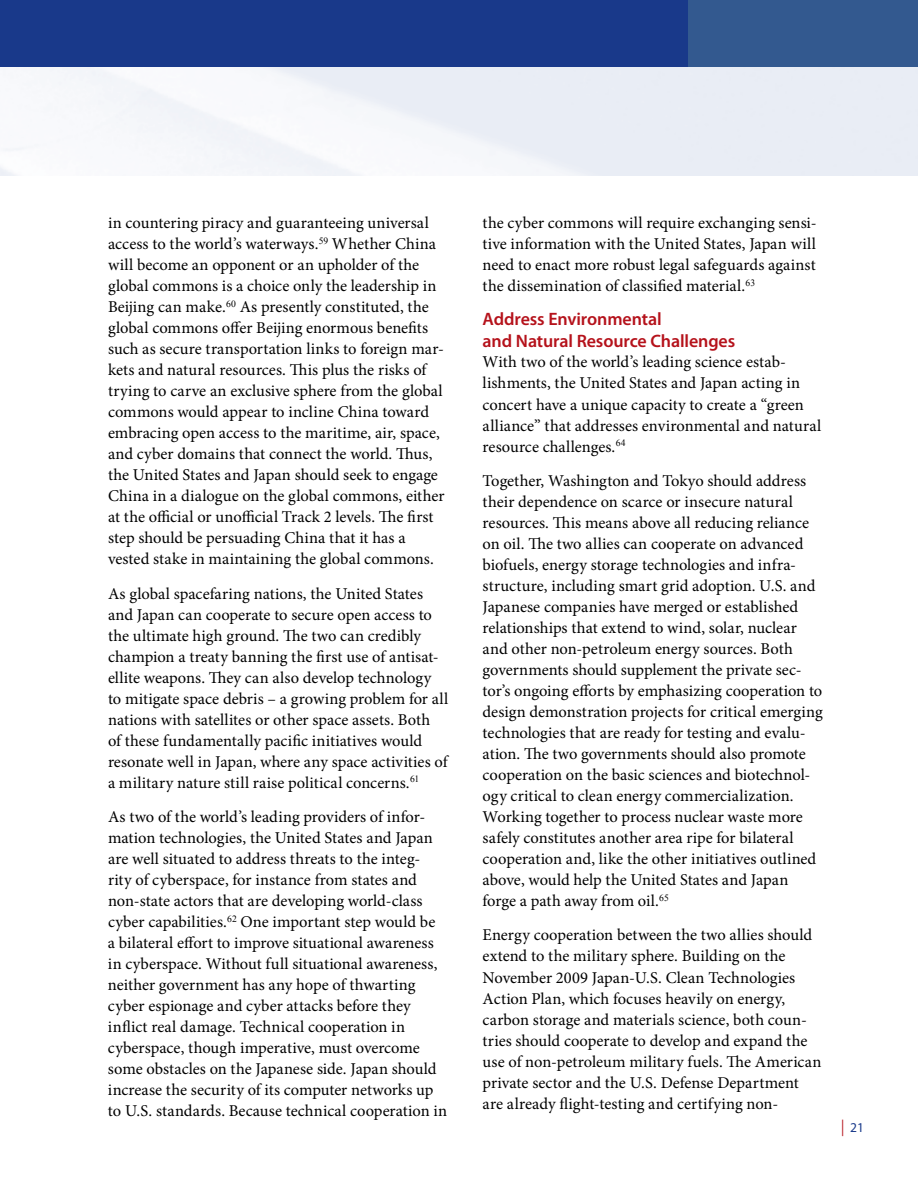
<style>
.page{position:relative;width:918px;height:1188px;background:#fff}
.page>*{position:absolute;margin:0;border:0;box-sizing:border-box;transform-origin:0 0}
.t1{font:600 18px/21px "Myriad Pro";letter-spacing:-.01em;color:#b5121b}
.t2{font:16.5px/21px "Minion Pro";color:#000}
.t3{font:13.5px "Myriad Pro";color:#19398a}
.s1{font-size:16.5px;color:#b5121b}
</style>
<div class="page">
<div style="left:0;top:0;width:688px;height:68px;background:#19398a"></div>
<div style="left:688px;top:0;width:230px;height:68px;background:#33598f"></div>
<p class="t2" style="left:108px;top:212px;width:338px">in countering piracy and guaranteeing universal access to the world’s waterways.<sup>59</sup> Whether China will become an opponent or an upholder of the global commons is a choice only the leadership in Beijing can make.<sup>60</sup> As presently constituted, the global commons offer Beijing enormous benefits such as secure transportation links to foreign mar&shy;kets and natural resources. This plus the risks of trying to carve an exclusive sphere from the global commons would appear to incline China toward embracing open access to the maritime, air, space, and cyber domains that connect the world. Thus, the United States and Japan should seek to engage China in a dialogue on the global commons, either at the official or unofficial Track 2 levels. The first step should be persuading China that it has a vested stake in maintaining the global commons.</p>
<p class="t2" style="left:108px;top:583px;width:342px">As global spacefaring nations, the United States and Japan can cooperate to secure open access to the ultimate high ground. The two can credibly champion a treaty banning the first use of antisat&shy;ellite weapons. They can also develop technology to mitigate space debris – a growing problem for all nations with satellites or other space assets. Both<br>of these fundamentally pacific initiatives would resonate well in Japan, where any space activities of a military nature still raise political concerns.<sup>61</sup></p>
<p class="t2" style="left:108px;top:806px;width:341px">As two of the world’s leading providers of infor&shy;mation technologies, the United States and Japan are well situated to address threats to the integ&shy;rity of cyberspace, for instance from states and non-state actors that are developing world-class cyber capabilities.<sup>62</sup> One important step would be<br>a bilateral effort to improve situational awareness in cyberspace. Without full situational awareness, neither government has any hope of thwarting cyber espionage and cyber attacks before they inflict real damage. Technical cooperation in cyberspace, though imperative, must overcome some obstacles on the Japanese side. Japan should increase the security of its computer networks up to U.S. standards. Because technical cooperation in</p>
<p class="t2" style="left:483px;top:212px;width:336px;text-align:justify">the cyber commons will require exchanging sensi&shy;tive information with the United States, Japan will need to enact more robust legal safeguards against the dissemination of classified material.<sup>63</sup></p>
<p class="t1" style="left:483px;top:308px;width:254px">Address Environmental<br>and Natural Resource Challenges</p>
<p class="t2" style="left:483px;top:352px;width:340px">With two of the world’s leading science estab&shy;lishments, the United States and Japan acting in concert have a unique capacity to create a “green alliance” that addresses environmental and natural resource challenges.<sup>64</sup></p>
<p class="t2" style="left:483px;top:470px;width:342px">Together, Washington and Tokyo should address their dependence on scarce or insecure natural resources. This means above all reducing reliance on oil. The two allies can cooperate on advanced biofuels, energy storage technologies and infra&shy;structure, including smart grid adoption. U.S. and Japanese companies have merged or established relationships that extend to wind, solar, nuclear and other non-petroleum energy sources. Both governments should supplement the private sec&shy;tor’s ongoing efforts by emphasizing cooperation to design demonstration projects for critical emerging technologies that are ready for testing and evalu&shy;ation. The two governments should also promote cooperation on the basic sciences and biotechnol&shy;ogy critical to clean energy commercialization.<br>Working together to process nuclear waste more safely constitutes another area ripe for bilateral cooperation and, like the other initiatives outlined above, would help the United States and Japan forge a path away from oil.<sup>65</sup></p>
<p class="t2" style="left:483px;top:925px;width:340px">Energy cooperation between the two allies should extend to the military sphere. Building on the November 2009 Japan-U.S. Clean Technologies Action Plan, which focuses heavily on energy, carbon storage and materials science, both coun&shy;tries should cooperate to develop and expand the use of non-petroleum military fuels. The American private sector and the U.S. Defense Department are already flight-testing and certifying non-</p>
<p class="t3" style="left:841px;top:1119px;width:24px"><span class="s1">|</span> 21</p>
</div>
